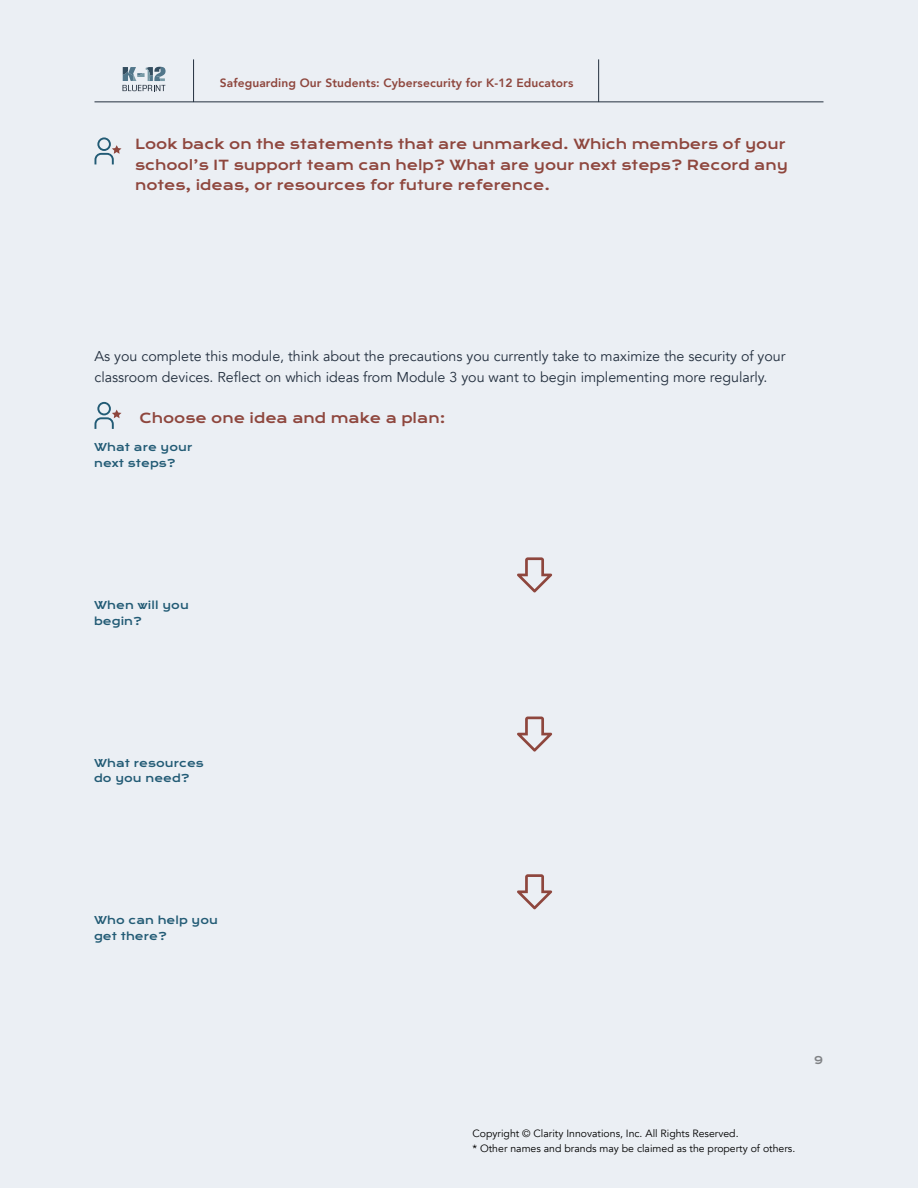
<style>
.page{position:relative;width:918px;height:1188px;background:#ebeff4}
.page>*{position:absolute;margin:0;border:0;box-sizing:border-box;transform-origin:0 0}
.body_content{font:14.25px/21.6px "Avenir";color:#24303f}
.t1{font:13.5px/20.2px "Krona One";color:#8e463d}
.t2{font:800 12px "Avenir";letter-spacing:.01em;color:#8e463d}
.t3{font:10.5px/15.8px "Avenir";color:#000}
.t4{font:10.5px/15.8px "Krona One";letter-spacing:.01em;color:#225b75}
.t5{font:10.5px "Krona One";color:#808285}
</style>
<div class="page">
<svg style="left:95px;top:137px;width:26px;height:27px"></svg>
<svg style="left:95px;top:402px;width:26px;height:27px"></svg>
<svg style="left:517px;top:874px;width:35px;height:36px"></svg>
<svg style="left:517px;top:717px;width:35px;height:35px"></svg>
<svg style="left:517px;top:557px;width:35px;height:36px"></svg>
<svg style="left:123px;top:67px;width:43px;height:24px"></svg>
<hr style="left:193px;top:59px;width:1px;height:43px;background:#24303f">
<hr style="left:94px;top:102px;width:730px;height:1px;background:#24303f">
<hr style="left:598px;top:59px;width:1px;height:43px;background:#24303f">
<p class="t2" style="left:220px;top:73px;width:355px">Safeguarding Our Students: Cybersecurity for K-12 Educators</p>
<h4 class="t1" style="left:135px;top:134px;width:654px">Look back on the statements that are unmarked. Which members of your school’s IT support team can help? What are your next steps? Record any notes, ideas, or resources for future reference.</h4>
<p class="body_content" style="left:94px;top:345px;width:693px">As you complete this module, think about the precautions you currently take to maximize the security of your classroom devices. Reflect on which ideas from Module 3 you want to begin implementing more regularly.</p>
<h4 class="t1" style="left:139px;top:408px;width:307px">Choose one idea and make a plan:</h4>
<h5 class="t4" style="left:94px;top:440px;width:100px">What are your next steps?</h5>
<h5 class="t4" style="left:94px;top:597px;width:96px">When will you begin?</h5>
<h5 class="t4" style="left:94px;top:755px;width:111px">What resources do you need?</h5>
<h5 class="t4" style="left:94px;top:913px;width:125px">Who can help you get there?</h5>
<p class="t5" style="left:814px;top:1053px;width:11px">9</p>
<p class="t3" style="left:472px;top:1125px;width:324px">Copyright © Clarity Innovations, Inc. All Rights Reserved.<br>* Other names and brands may be claimed as the property of others.</p>
</div>
